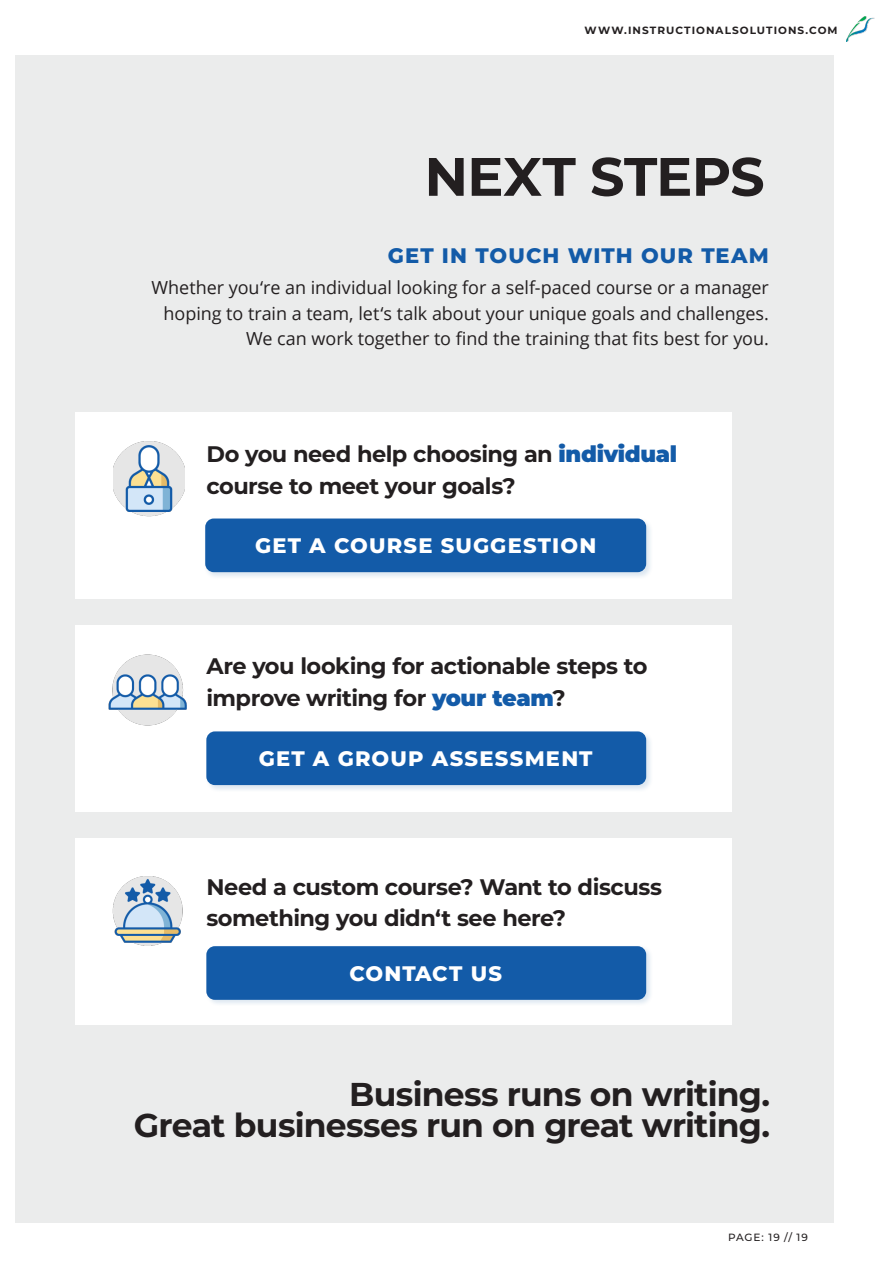
<style>
.page{position:relative;width:893px;height:1263px;background:#fff}
.page>*{position:absolute;margin:0;border:0;box-sizing:border-box;transform-origin:0 0}
.Section_Intro_30_33{font:700 54px "Montserrat";letter-spacing:-.01em;color:#231f20}
.Section_Subline_Center_21_21{font:700 33px "Montserrat";letter-spacing:-.025em;color:#231f20}
.Section_Subline_Center_21_21-2{font:700 22.5px/31.5px "Montserrat";letter-spacing:-.025em;color:#231f20}
.Section_Subline_Center_21_21-3{font:800 21px "Montserrat";letter-spacing:.055em;color:#fff}
.Section_Subline_Center_21_21-4{font:800 21px "Montserrat";letter-spacing:.05em;color:#135ba8}
.Section_Subline_Center_21_21-5{font:18px/25.5px "Open Sans";letter-spacing:-.005em;color:#231f20;text-align:right}
.t1{font:700 10.5px "Montserrat";letter-spacing:.095em;color:#231f20}
.t2{font:500 10.5px "Montserrat";letter-spacing:.085em;color:#231f20}
.s1{font-weight:900;color:#135ba8}
</style>
<div class="page">
<img style="left:846px;top:17px;width:28px;height:24px">
<div style="left:15px;top:55px;width:818px;height:1167px;background:#ebecec"></div>
<div style="left:76px;top:412px;width:656px;height:186px;background:#fff"></div>
<div style="left:76px;top:625px;width:656px;height:186px;background:#fff"></div>
<div style="left:204px;top:517px;width:450px;height:62px;background:#175d9e;opacity:.15"></div>
<div style="left:205px;top:518px;width:441px;height:54px;background:#135ba8;border-radius:9px"></div>
<div style="left:205px;top:730px;width:449px;height:62px;background:#175d9e;opacity:.15"></div>
<div style="left:206px;top:731px;width:440px;height:54px;background:#135ba8;border-radius:9px"></div>
<img style="left:108px;top:654px;width:79px;height:72px">
<img style="left:113px;top:441px;width:72px;height:75px">
<div style="left:76px;top:838px;width:656px;height:187px;background:#fff"></div>
<div style="left:205px;top:944px;width:449px;height:63px;background:#175d9e;opacity:.15"></div>
<div style="left:206px;top:946px;width:440px;height:54px;background:#135ba8;border-radius:9px"></div>
<img style="left:112px;top:876px;width:71px;height:70px">
<p class="t1" style="left:585px;top:23px;width:255px">WWW.INSTRUCTIONALSOLUTIONS.COM</p>
<p class="Section_Intro_30_33" style="left:424px;top:138px;width:342px">NEXT STEPS</p>
<p class="Section_Subline_Center_21_21-4" style="left:388px;top:240px;width:383px">GET IN TOUCH WITH OUR TEAM</p>
<p class="Section_Subline_Center_21_21-5" style="left:151px;top:275px;width:619px">Whether you‘re an individual looking for a self-paced course or a manager hoping to train a team, let‘s talk about your unique goals and challenges.<br>We can work together to find the training that fits best for you.</p>
<p class="Section_Subline_Center_21_21-2" style="left:206px;top:437px;width:472px">Do you need help choosing an <span class="s1">individual </span>course to meet your goals?</p>
<p class="Section_Subline_Center_21_21-3" style="left:255px;top:530px;width:343px">GET A COURSE SUGGESTION</p>
<p class="Section_Subline_Center_21_21-2" style="left:206px;top:649px;width:443px">Are you looking for actionable steps to improve writing for <span class="s1">your team</span>?</p>
<p class="Section_Subline_Center_21_21-3" style="left:259px;top:743px;width:335px">GET A GROUP ASSESSMENT</p>
<p class="Section_Subline_Center_21_21-2" style="left:206px;top:870px;width:457px">Need a custom course? Want to discuss</p>
<p class="Section_Subline_Center_21_21-2" style="left:206px;top:901px;width:361px">something you didn‘t see here?</p>
<p class="Section_Subline_Center_21_21-3" style="left:349px;top:958px;width:154px">CONTACT US</p>
<p class="Section_Subline_Center_21_21" style="left:349px;top:1070px;width:422px">Business runs on writing.</p>
<p class="Section_Subline_Center_21_21" style="left:134px;top:1102px;width:638px">Great businesses run on great writing.</p>
<p class="t2" style="left:728px;top:1230px;width:81px">PAGE: 19 // 19</p>
</div>
